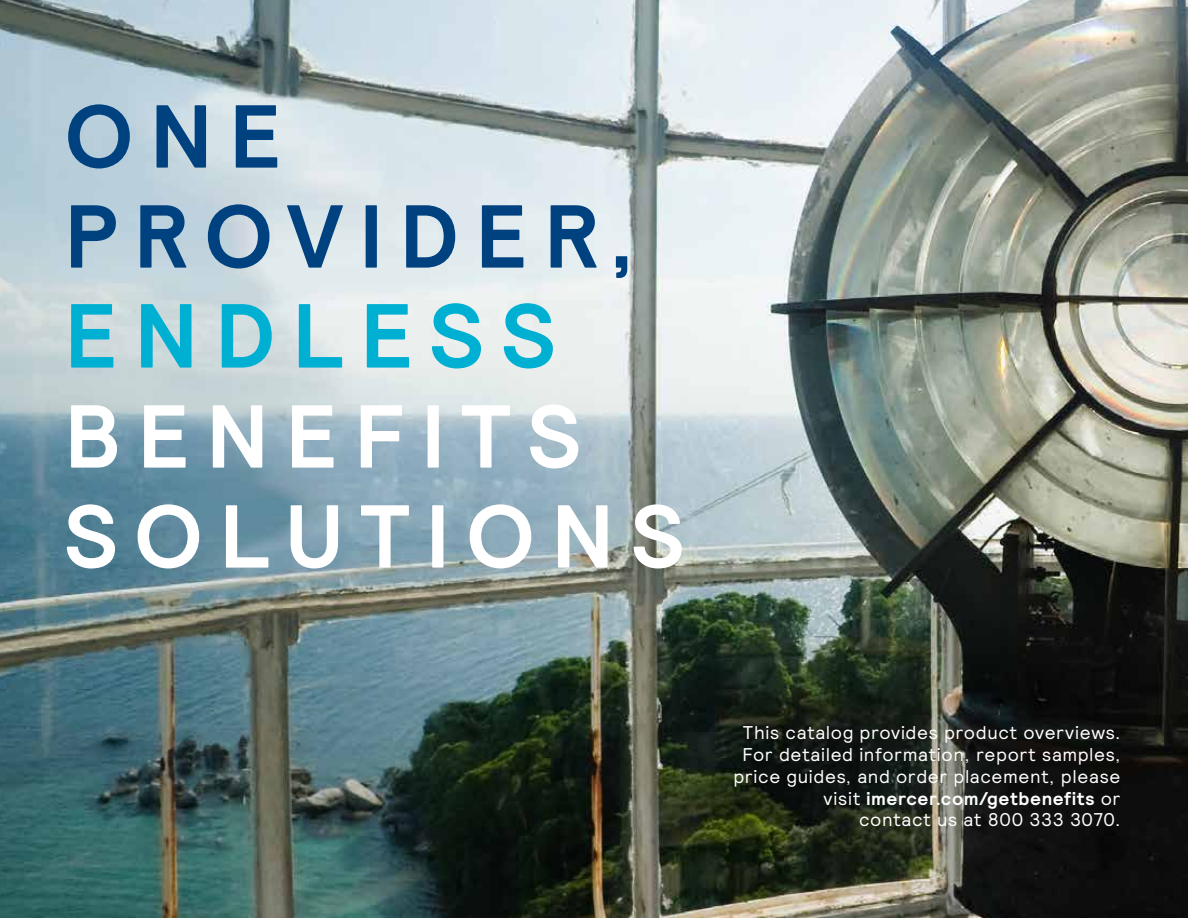
<style>
.page{position:relative;width:1188px;height:918px;background:#fff}
.page>*{position:absolute;margin:0;border:0;box-sizing:border-box;transform-origin:0 0}
.t1{font:700 90.6px "Relative";letter-spacing:.19em;color:#00b0d3}
.t2{font:700 89.1px/100.1px "Relative";letter-spacing:.19em;color:#fff}
.t3{font:700 89.1px/100.1px "Relative";letter-spacing:.19em;color:#004280}
.t4{font:18.45px/21.8px "Relative";letter-spacing:.03em;color:#fff;text-align:right}
.s1{font-weight:700}
</style>
<div class="page">
<img style="left:0;top:0;width:1188px;height:918px">
<h2 class="t3" style="left:65px;top:85px;width:571px">ONE<br>PROVIDER,</h2>
<h1 class="t1" style="left:65px;top:276px;width:492px">ENDLESS</h1>
<h2 class="t2" style="left:65px;top:385px;width:621px">BENEFITS<br>SOLUTIONS</h2>
<p class="t4" style="left:733px;top:722px;width:389px">This catalog provides product overviews.<br>For detailed information, report samples, price guides, and order placement, please visit <span class="s1">imercer.com/getbenefits</span> or<br>contact us at 800 333 3070.</p>
</div>
